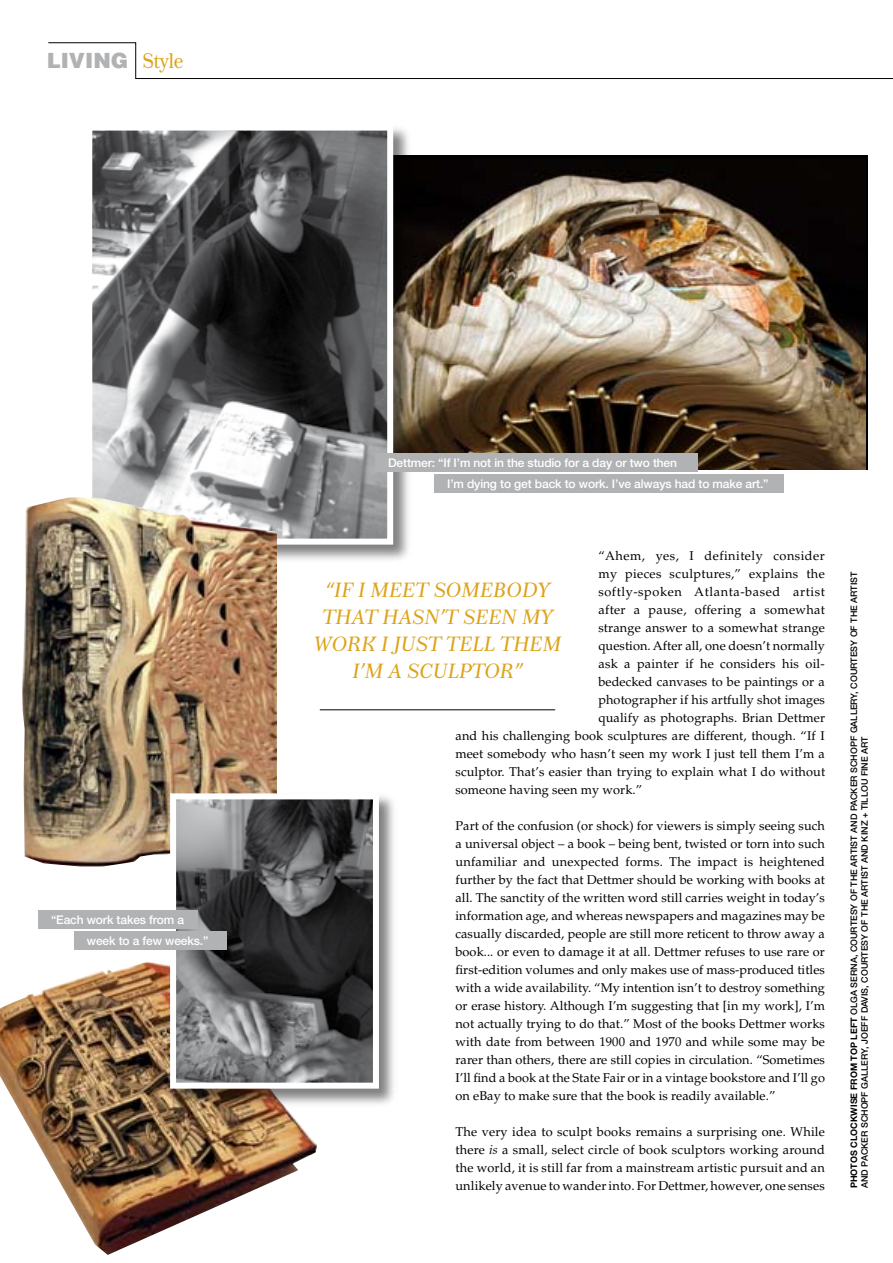
<style>
.page{position:relative;width:893px;height:1263px;background:#fff}
.page>*{position:absolute;margin:0;border:0;box-sizing:border-box;transform-origin:0 0}
.t1{font:900 21px "Helvetica LT";color:#b1b2b4}
.t2{font:italic 20.4px/27px "Tusar";letter-spacing:.02em;color:#dca319;text-align:center;scale:.95 1}
.t3{font:12.75px/18px "Palatino LT";letter-spacing:.01em;color:#000;text-align:justify}
.t4{font:12.75px "Palatino LT";letter-spacing:.045em;color:#000}
.t5{font:12.75px "Palatino LT";letter-spacing:.035em;color:#000}
.t6{font:500 12px/20.5px "Helvetica Neue LT";letter-spacing:-.01em;color:#fff}
.t7{font:500 9px/10.8px "Helvetica Neue LT";color:#000}
.s1{font-family:"Tusar";font-weight:400;color:#dca319}
.s2{font-style:italic}
.s3{font-weight:700}
</style>
<div class="page">
<svg style="left:48px;top:42px;width:845px;height:37px"></svg>
<img style="left:413px;top:158px;width:452px;height:312px">
<div style="left:85px;top:123px;width:328px;height:441px;background:#000;opacity:.5"></div>
<img style="left:93px;top:132px;width:293px;height:406px">
<div style="left:86px;top:125px;width:307px;height:420px;border:6px solid #fff"></div>
<img style="left:22px;top:497px;width:254px;height:369px">
<img style="left:0;top:962px;width:317px;height:293px">
<div style="left:169px;top:792px;width:229px;height:315px;background:#000;opacity:.5"></div>
<img style="left:177px;top:800px;width:195px;height:282px">
<div style="left:170px;top:793px;width:209px;height:296px;border:6px solid #fff"></div>
<div style="left:375px;top:454px;width:322px;height:18px;background:#b1b2b4"></div>
<div style="left:434px;top:474px;width:350px;height:18px;background:#b1b2b4"></div>
<div style="left:74px;top:931px;width:152px;height:18px;background:#b1b2b4"></div>
<div style="left:38px;top:911px;width:160px;height:18px;background:#b1b2b4"></div>
<hr style="left:320px;top:709px;width:235px;height:1px;background:#000">
<h1 class="t1" style="left:47px;top:47px;width:138px">LIVING <span class="s1">Style</span></h1>
<p class="t6" style="left:51px;top:910px;width:134px">“Each work takes from a</p>
<p class="t6" style="left:87px;top:930px;width:123px">week to a few weeks.”</p>
<p class="t6" style="left:447px;top:453px;width:323px;text-indent:-59px">Dettmer: “If I’m not in the studio for a day or two then<br>I’m dying to get back to work. I’ve always had to make art.”</p>
<p class="t5" style="left:598px;top:548px;width:228px">“Ahem, yes, I definitely consider</p>
<p class="t3" style="left:598px;top:564px;width:228px">my pieces sculptures,” explains the</p>
<p class="t4" style="left:598px;top:584px;width:228px">softly-spoken Atlanta-based artist</p>
<p class="t3" style="left:598px;top:600px;width:228px">after a pause, offering a somewhat</p>
<p class="t3" style="left:598px;top:618px;width:228px">strange answer to a somewhat strange</p>
<p class="t3" style="left:598px;top:636px;width:228px">question. After all, one doesn’t normally</p>
<p class="t3" style="left:598px;top:654px;width:228px">ask a painter if he considers his oil-</p>
<p class="t3" style="left:598px;top:672px;width:228px">bedecked canvases to be paintings or a</p>
<p class="t3" style="left:598px;top:690px;width:228px">photographer if his artfully shot images</p>
<p class="t3" style="left:598px;top:708px;width:228px">qualify as photographs. Brian Dettmer</p>
<p class="t3" style="left:455px;top:726px;width:371px">and his challenging book sculptures are different, though. “If I</p>
<p class="t3" style="left:455px;top:744px;width:371px">meet somebody who hasn’t seen my work I just tell them I’m a</p>
<p class="t3" style="left:455px;top:762px;width:371px">sculptor. That’s easier than trying to explain what I do without</p>
<p class="t3" style="left:455px;top:780px;width:188px">someone having seen my work.”</p>
<p class="t3" style="left:455px;top:816px;width:371px">Part of the confusion (or shock) for viewers is simply seeing such a universal object – a book – being bent, twisted or torn into such unfamiliar and unexpected forms. The impact is heightened further by the fact that Dettmer should be working with books at all. The sanctity of the written word still carries weight in today’s information age, and whereas newspapers and magazines may be casually discarded, people are still more reticent to throw away a book... or even to damage it at all. Dettmer refuses to use rare or first-edition volumes and only makes use of mass-produced titles with a wide availability. “My intention isn’t to destroy something or erase history. Although I’m suggesting that [in my work], I’m not actually trying to do that.” Most of the books Dettmer works with date from between 1900 and 1970 and while some may be rarer than others, there are still copies in circulation. “Sometimes I’ll find a book at the State Fair or in a vintage bookstore and I’ll go on eBay to make sure that the book is readily available.”</p>
<p class="t3" style="left:455px;top:1122px;width:371px">The very idea to sculpt books remains a surprising one. While there <span class="s2">is</span> a small, select circle of book sculptors working around the world, it is still far from a mainstream artistic pursuit and an unlikely avenue to wander into. For Dettmer, however, one senses</p>
<h2 class="t2" style="left:314px;top:577px;width:261px">“IF I MEET SOMEBODY<br>THAT HASN’T SEEN MY<br>WORK I JUST TELL THEM<br>I’M A SCULPTOR”</h2>
<p class="t7" style="left:848px;top:1188px;width:618px;rotate:-90deg"><span class="s3">Photos clockwise from top left</span> Olga Serna, courtesy of the Artist and Packer Schopf Gallery, courtesy of the Artist and Packer Schopf Gallery, Joeff Davis, Courtesy of the Artist and Kinz + Tillou Fine Art</p>
</div>
